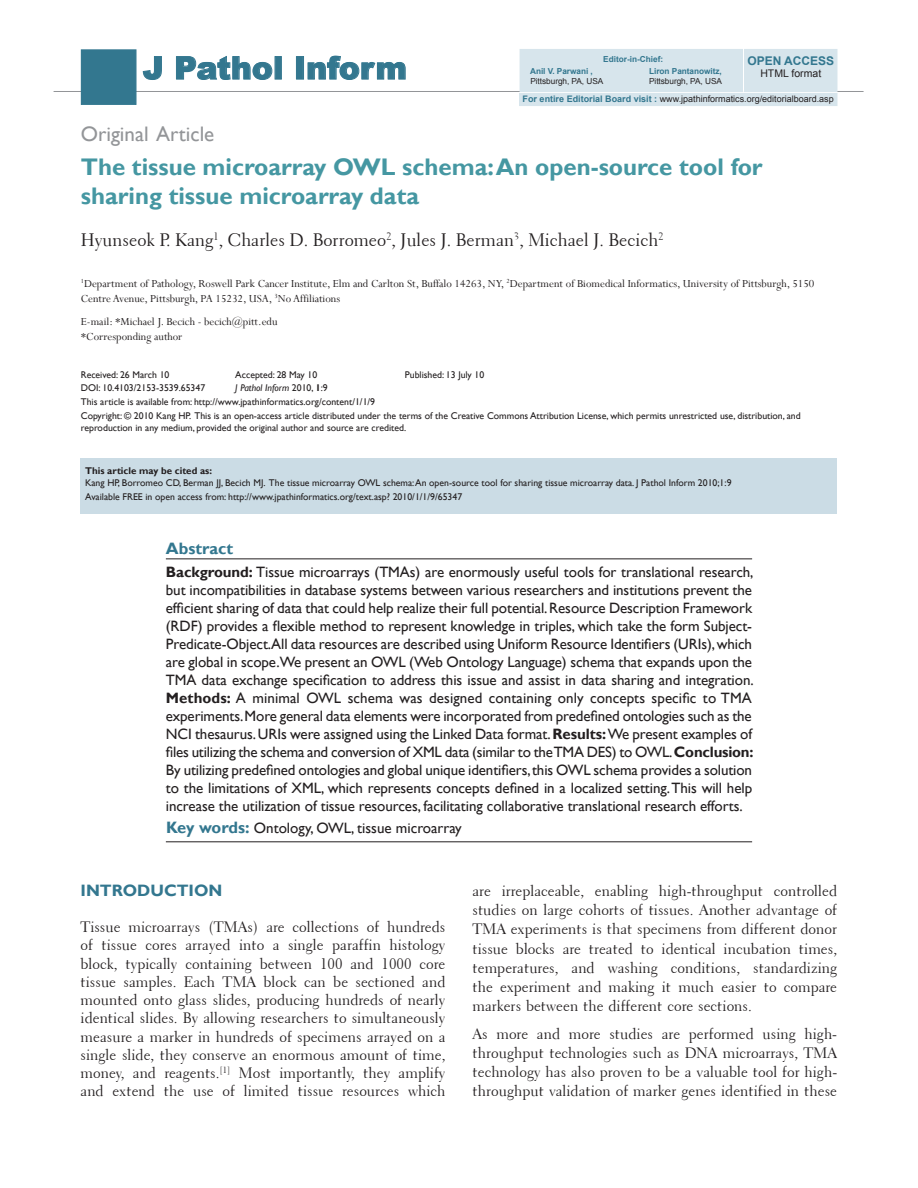
<style>
.page{position:relative;width:918px;height:1188px;background:#fff}
.page>*{position:absolute;margin:0;border:0;box-sizing:border-box;transform-origin:0 0}
.t1{font:900 31.5px "Arial";color:#33778f}
.Article_title{font:700 24px/28.8px "Gill Sans";color:#4597a2}
.Article_Type{font:21px "Gill Sans";color:#939598}
.Author_name{font:18px "Transitional 521 BT Roman A";color:#231f20}
.Abstract_Heading{font:700 16.5px "Gill Sans";color:#33778f}
.Abstract_text{font:15px/18px "Gill Sans";letter-spacing:-.005em;color:#231f20}
.TX{font:15px/18.1px "Transitional 521 BT Roman A";color:#231f20;text-align:justify}
.Keywords{font:15px "Gill Sans";color:#231f20}
.Author_dept{font:12px/15px "Perpetua";color:#231f20}
.E-mails{font:12px/15px "Perpetua";color:#231f20}
.t2{font:700 12px "Arial";color:#33778f}
.t3{font:10.5px "Arial";color:#231f20}
.Published{font:9.75px/11.7px "Gill Sans";color:#231f20}
.Published-2{font:700 9.75px "Gill Sans";color:#231f20}
.Published-3{font:italic 9.75px "Gill Sans";color:#231f20}
.t4{font:9px "Arial";color:#231f20}
.t5{font:700 8.25px "Arial";letter-spacing:-.005em;color:#33778f}
.t6{font:8.25px "Arial";letter-spacing:-.005em;color:#231f20}
.s1{font-weight:700;color:#33778f}
.s2{font-style:normal}
.s3{font-weight:700;font-style:normal}
.s4{font-weight:700}
.s5{font-weight:700;font-size:16.5px;color:#33778f}
</style>
<div class="page">
<hr style="left:54px;top:91px;width:810px;height:1px;background:#939598">
<svg style="left:143px;top:56px;width:19px;height:24px"></svg>
<svg style="left:176px;top:56px;width:96px;height:24px"></svg>
<div style="left:275px;top:56px;width:7px;height:23px;border:1px solid #33778f"></div>
<div style="left:296px;top:56px;width:8px;height:23px;border:1px solid #33778f"></div>
<svg style="left:308px;top:56px;width:98px;height:24px"></svg>
<div style="left:81px;top:49px;width:56px;height:56px;background:#33778f;border:1px solid #33778f"></div>
<div style="left:520px;top:49px;width:222px;height:43px;background:#d7e5ec"></div>
<div style="left:520px;top:93px;width:317px;height:13px;background:#d7e5ec"></div>
<div style="left:745px;top:49px;width:92px;height:43px;background:#d7e5ec"></div>
<div style="left:81px;top:458px;width:756px;height:55px;background:#cbdce5"></div>
<hr style="left:166px;top:559px;width:586px;height:1px;background:#231f20">
<hr style="left:166px;top:841px;width:586px;height:1px;background:#231f20">
<p class="t1" style="left:143px;top:45px;width:266px">J Pathol Inform</p>
<p class="t5" style="left:603px;top:54px;width:62px">Editor-in-Chief:</p>
<p class="t2" style="left:747px;top:53px;width:88px">OPEN ACCESS</p>
<p class="t3" style="left:760px;top:67px;width:62px">HTML format</p>
<p class="t5" style="left:530px;top:66px;width:64px">Anil V. Parwani ,</p>
<p class="t5" style="left:649px;top:66px;width:74px">Liron Pantanowitz,</p>
<p class="t6" style="left:530px;top:76px;width:74px">Pittsburgh, PA, USA</p>
<p class="t6" style="left:649px;top:76px;width:74px">Pittsburgh, PA, USA</p>
<p class="t4" style="left:523px;top:93px;width:313px"><span class="s1">For entire Editorial Board visit :</span> www.jpathinformatics.org/editorialboard.asp</p>
<p class="Article_Type" style="left:81px;top:122px;width:135px">Original Article</p>
<p class="Article_title" style="left:81px;top:153px;width:683px">The tissue microarray OWL schema: An open-source tool for sharing tissue microarray data</p>
<p class="Author_name" style="left:81px;top:229px;width:584px">Hyunseok P. Kang<sup>1</sup>, Charles D. Borromeo<sup>2</sup>, Jules J. Berman<sup>3</sup>, Michael J. Becich<sup>2</sup></p>
<p class="Author_dept" style="left:81px;top:276px;width:735px"><sup>1</sup>Department of Pathology, Roswell Park Cancer Institute, Elm and Carlton St, Buffalo 14263, NY, <sup>2</sup>Department of Biomedical Informatics, University of Pittsburgh, 5150<br>Centre Avenue, Pittsburgh, PA 15232, USA, <sup>3</sup>No Affiliations</p>
<p class="E-mails" style="left:81px;top:314px;width:198px">E-mail: *Michael J. Becich - becich@pitt.edu *Corresponding author</p>
<p class="Published" style="left:81px;top:369px;width:90px">Received: 26 March 10</p>
<p class="Published" style="left:235px;top:369px;width:83px">Accepted: 28 May 10</p>
<p class="Published" style="left:405px;top:369px;width:81px">Published: 13 July 10</p>
<p class="Published" style="left:81px;top:382px;width:126px">DOI: 10.4103/2153-3539.65347</p>
<p class="Published-3" style="left:235px;top:382px;width:94px">J Pathol Inform <span class="s2">2010,</span> <span class="s3">1</span><span class="s2">:9</span></p>
<p class="Published" style="left:81px;top:396px;width:296px">This article is available from: http://www.jpathinformatics.org/content/1/1/9</p>
<p class="Published" style="left:81px;top:410px;width:721px">Copyright: © 2010 Kang HP. This is an open-access article distributed under the terms of the Creative Commons Attribution License, which permits unrestricted use, distribution, and reproduction in any medium, provided the original author and source are credited.</p>
<p class="Published-2" style="left:85px;top:465px;width:128px">This article may be cited as:</p>
<p class="Published" style="left:85px;top:477px;width:648px">Kang HP, Borromeo CD, Berman JJ, Becich MJ. The tissue microarray OWL schema: An open-source tool for sharing tissue microarray data. J Pathol Inform 2010;1:9</p>
<p class="Published" style="left:85px;top:491px;width:379px">Available FREE in open access from: http://www.jpathinformatics.org/text.asp? 2010/1/1/9/65347</p>
<p class="Abstract_Heading" style="left:166px;top:539px;width:69px">Abstract</p>
<p class="Abstract_text" style="left:166px;top:563px;width:589px"><span class="s4">Background:</span> Tissue microarrays (TMAs) are enormously useful tools for translational research, but incompatibilities in database systems between various researchers and institutions prevent the efficient sharing of data that could help realize their full potential. Resource Description Framework (RDF) provides a flexible method to represent knowledge in triples, which take the form Subject-Predicate-Object.All data resources are described using Uniform Resource Identifiers (URIs), which are global in scope.We present an OWL (Web Ontology Language) schema that expands upon the TMA data exchange specification to address this issue and assist in data sharing and integration.<br><span class="s4">Methods:</span> A minimal OWL schema was designed containing only concepts specific to TMA experiments. More general data elements were incorporated from predefined ontologies such as the NCI thesaurus. URIs were assigned using the Linked Data format. <span class="s4">Results:</span> We present examples of files utilizing the schema and conversion of XML data (similar to the TMA DES) to OWL. <span class="s4">Conclusion:<br></span>By utilizing predefined ontologies and global unique identifiers, this OWL schema provides a solution to the limitations of XML, which represents concepts defined in a localized setting. This will help increase the utilization of tissue resources, facilitating collaborative translational research efforts.</p>
<p class="Keywords" style="left:166px;top:819px;width:297px"><span class="s5">Key words:</span> Ontology, OWL, tissue microarray</p>
<h1 class="Abstract_Heading" style="left:81px;top:881px;width:143px">INTRODUCTION</h1>
<p class="TX" style="left:81px;top:918px;width:366px">Tissue microarrays (TMAs) are collections of hundreds of tissue cores arrayed into a single paraffin histology block, typically containing between 100 and 1000 core tissue samples. Each TMA block can be sectioned and mounted onto glass slides, producing hundreds of nearly identical slides. By allowing researchers to simultaneously measure a marker in hundreds of specimens arrayed on a single slide, they conserve an enormous amount of time, money, and reagents.<sup>[1]</sup> Most importantly, they amplify and extend the use of limited tissue resources which</p>
<p class="TX" style="left:472px;top:881px;width:366px;line-height:19.2px">are irreplaceable, enabling high-throughput controlled studies on large cohorts of tissues. Another advantage of TMA experiments is that specimens from different donor tissue blocks are treated to identical incubation times, temperatures, and washing conditions, standardizing the experiment and making it much easier to compare markers between the different core sections.</p>
<p class="TX" style="left:472px;top:1024px;width:366px;line-height:19.2px">As more and more studies are performed using high&shy;throughput technologies such as DNA microarrays, TMA technology has also proven to be a valuable tool for high&shy;throughput validation of marker genes identified in these</p>
</div>
